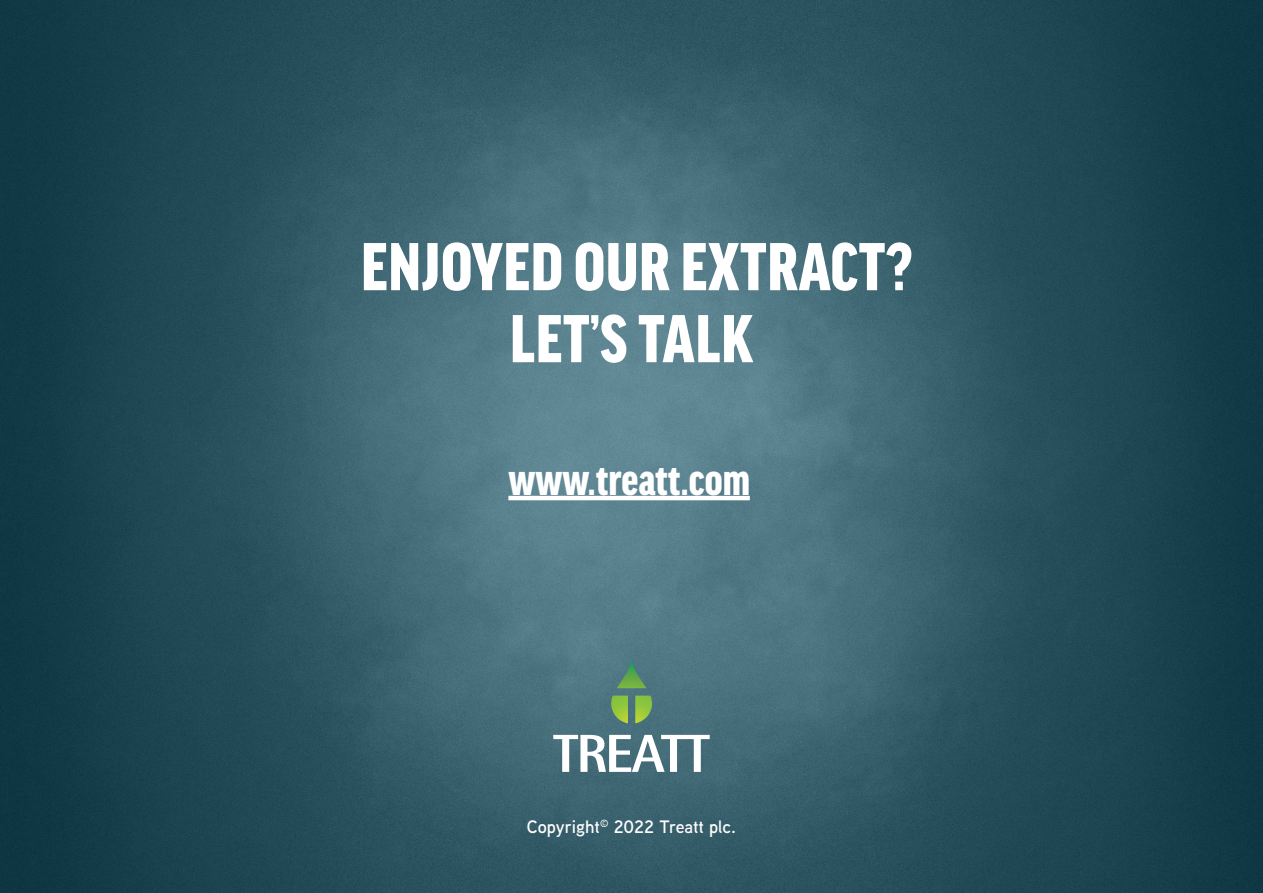
<style>
.page{position:relative;width:1263px;height:893px;background:#fff}
.page>*{position:absolute;margin:0;border:0;box-sizing:border-box;transform-origin:0 0}
.t1{font:900 condensed 72px/72px "Good Headline Pro";letter-spacing:.01em;color:#fff;text-align:center}
.t2{font:900 condensed 45px "Good Headline Pro";color:#fff}
.t3{font:600 18px "Aaux Next";color:#fff}
</style>
<div class="page">
<img style="left:0;top:0;width:1263px;height:893px">
<svg style="left:553px;top:735px;width:157px;height:37px"></svg>
<svg style="left:607px;top:661px;width:49px;height:62px"></svg>
<hr style="left:508px;top:496px;width:242px;height:4px;background:#fff">
<p class="t1" style="left:361px;top:232px;width:553px">ENJOYED OUR EXTRACT?<br>LET’S TALK</p>
<p class="t2" style="left:508px;top:459px;width:243px">www.treatt.com</p>
<p class="t3" style="left:527px;top:815px;width:211px">Copyright<sup>©</sup> 2022 Treatt plc.</p>
</div>
